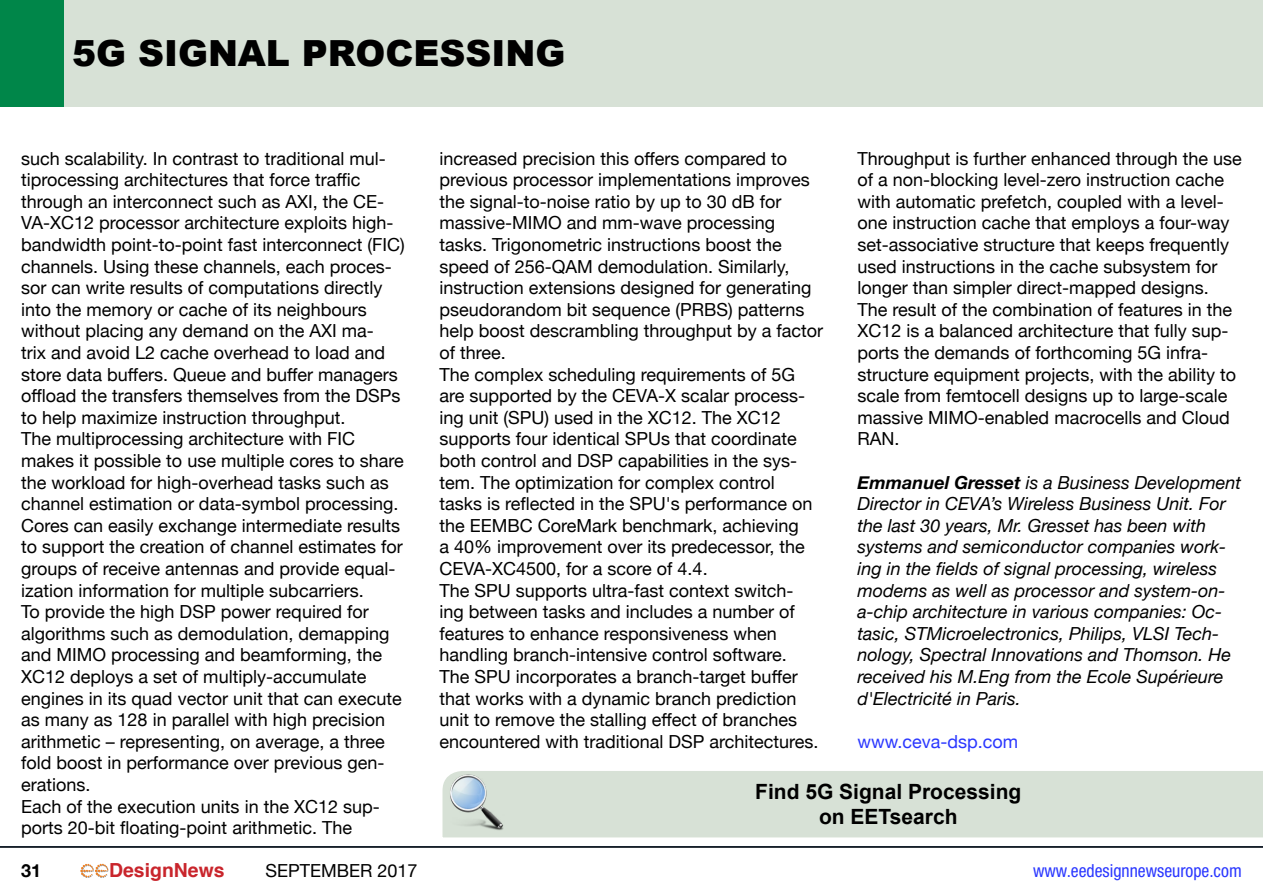
<style>
.page{position:relative;width:1263px;height:893px;background:#fff}
.page>*{position:absolute;margin:0;border:0;box-sizing:border-box;transform-origin:0 0}
.t1{font:900 36px "Arial";color:#000}
.t2{font:700 21px/25.2px "Arial";color:#000;text-align:center}
.t3{font:700 19.35px "Helvetica";color:#c9252c}
.t4{font:18px/21.6px "Helvetica Neue";color:#000}
.t5{font:italic 18px/21.6px "Helvetica Neue";color:#000}
.t6{font:condensed 18px "Helvetica Neue";color:#2b38ff}
.t7{font:18px "Helvetica Neue";color:#2b38ff}
.t8{font:700 18px "Helvetica Neue";color:#000}
.s1{font-weight:700}
</style>
<div class="page">
<svg style="left:80px;top:864px;width:29px;height:14px"></svg>
<div style="left:64px;top:0;width:1199px;height:106px;background:#d7e1d6"></div>
<div style="left:0;top:0;width:64px;height:106px;background:#008649"></div>
<hr style="left:0;top:846px;width:1263px;height:2px;background:#000">
<div style="left:442px;top:771px;width:821px;height:67px;background:#d7e1d6"></div>
<img style="left:449px;top:774px;width:56px;height:56px">
<h1 class="t1" style="left:72px;top:27px;width:494px">5G SIGNAL PROCESSING</h1>
<p class="t4" style="left:21px;top:148px;width:385px">such scalability. In contrast to traditional mul&shy;tiprocessing architectures that force traffic through an interconnect such as AXI, the CE-VA-XC12 processor architecture exploits high&shy;bandwidth point-to-point fast interconnect (FIC) channels. Using these channels, each proces&shy;sor can write results of computations directly into the memory or cache of its neighbours without placing any demand on the AXI ma-<br>trix and avoid L2 cache overhead to load and store data buffers. Queue and buffer managers offload the transfers themselves from the DSPs to help maximize instruction throughput.<br>The multiprocessing architecture with FIC makes it possible to use multiple cores to share the workload for high-overhead tasks such as channel estimation or data-symbol processing.<br>Cores can easily exchange intermediate results to support the creation of channel estimates for groups of receive antennas and provide equal&shy;ization information for multiple subcarriers.<br>To provide the high DSP power required for algorithms such as demodulation, demapping and MIMO processing and beamforming, the XC12 deploys a set of multiply-accumulate engines in its quad vector unit that can execute as many as 128 in parallel with high precision arithmetic – representing, on average, a three fold boost in performance over previous gen&shy;erations.<br>Each of the execution units in the XC12 sup&shy;ports 20-bit floating-point arithmetic. The</p>
<p class="t4" style="left:439px;top:148px;width:385px">increased precision this offers compared to previous processor implementations improves the signal-to-noise ratio by up to 30 dB for massive-MIMO and mm-wave processing tasks. Trigonometric instructions boost the speed of 256-QAM demodulation. Similarly, instruction extensions designed for generating pseudorandom bit sequence (PRBS) patterns help boost descrambling throughput by a factor of three.<br>The complex scheduling requirements of 5G are supported by the CEVA-X scalar process&shy;ing unit (SPU) used in the XC12. The XC12 supports four identical SPUs that coordinate both control and DSP capabilities in the sys&shy;tem. The optimization for complex control<br>tasks is reflected in the SPU's performance on the EEMBC CoreMark benchmark, achieving<br>a 40% improvement over its predecessor, the CEVA-XC4500, for a score of 4.4.<br>The SPU supports ultra-fast context switch-<br>ing between tasks and includes a number of features to enhance responsiveness when handling branch-intensive control software.<br>The SPU incorporates a branch-target buffer that works with a dynamic branch prediction unit to remove the stalling effect of branches encountered with traditional DSP architectures.</p>
<p class="t4" style="left:857px;top:148px;width:386px">Throughput is further enhanced through the use of a non-blocking level-zero instruction cache with automatic prefetch, coupled with a level&shy;one instruction cache that employs a four-way set-associative structure that keeps frequently used instructions in the cache subsystem for longer than simpler direct-mapped designs.<br>The result of the combination of features in the XC12 is a balanced architecture that fully sup&shy;ports the demands of forthcoming 5G infra&shy;structure equipment projects, with the ability to scale from femtocell designs up to large-scale massive MIMO-enabled macrocells and Cloud RAN.</p>
<p class="t5" style="left:857px;top:472px;width:385px"><span class="s1">Emmanuel Gresset</span> is a Business Development Director in CEVA’s Wireless Business Unit. For the last 30 years, Mr. Gresset has been with systems and semiconductor companies work&shy;ing in the fields of signal processing, wireless modems as well as processor and system-on&shy;a-chip architecture in various companies: Oc&shy;tasic, STMicroelectronics, Philips, VLSI Tech&shy;nology, Spectral Innovations and Thomson. He received his M.Eng from the Ecole Supérieure d'Electricité in Paris.</p>
<p class="t7" style="left:857px;top:728px;width:162px">www.ceva-dsp.com</p>
<p class="t2" style="left:755px;top:780px;width:268px">Find 5G Signal Processing on EETsearch</p>
<p class="t8" style="left:21px;top:857px;width:22px">31</p>
<p class="t3" style="left:109px;top:855px;width:117px">DesignNews</p>
<p class="t4" style="left:265px;top:861px;width:154px">SEPTEMBER 2017</p>
<p class="t6" style="left:1033px;top:861px;width:210px">www.eedesignnewseurope.com</p>
</div>
